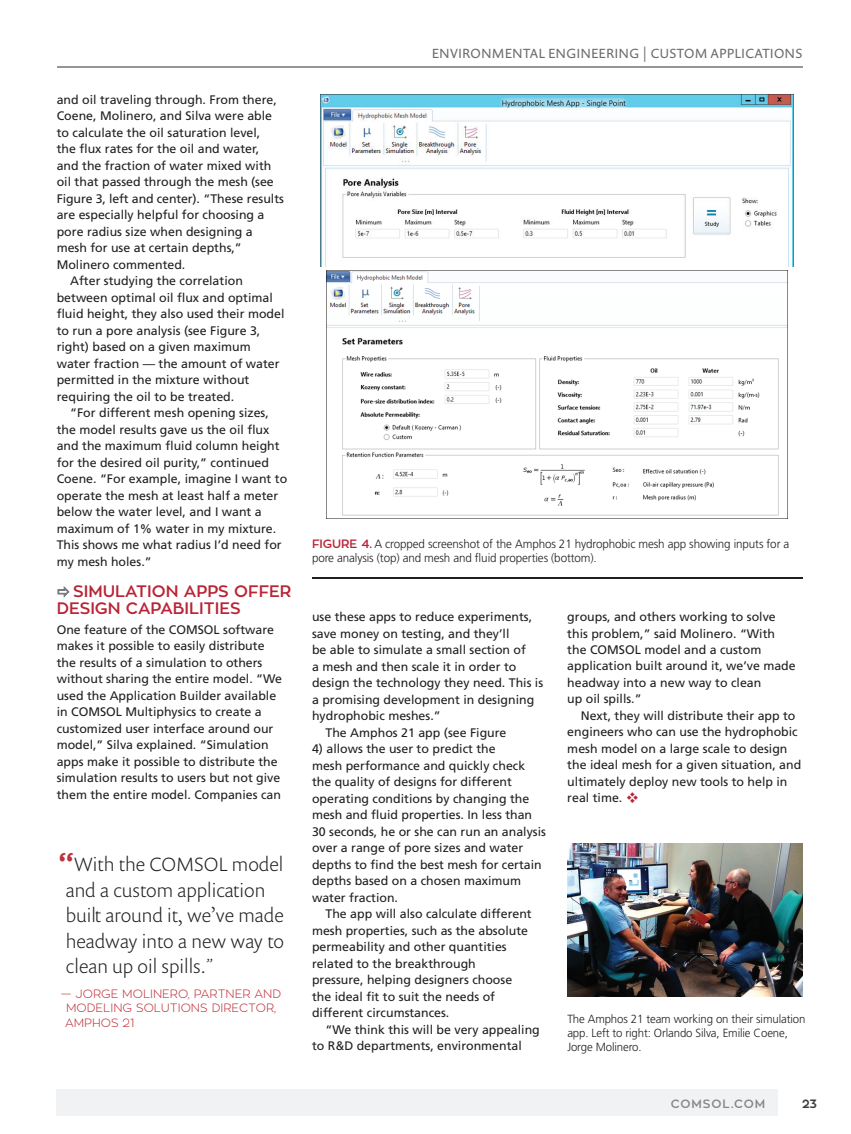
<style>
.page{position:relative;width:851px;height:1134px;background:#fff}
.page>*{position:absolute;margin:0;border:0;box-sizing:border-box;transform-origin:0 0}
.t1{font:300 19.5px/25.5px "Prenton RP Pro";color:#231f20}
.t2{font:600 16.5px/16.5px "Zona Pro";color:#ba2436}
.t3{font:13.5px "Prenton RP Pro";letter-spacing:.01em;color:#6c6d70}
.t4{font:12.3px/16.5px "Frutiger LT Std";color:#231f20}
.t5{font:300 12px/14.4px "Frutiger LT Std";letter-spacing:-.01em;color:#231f20}
.t6{font:300 12px/14.4px "Zona Pro";color:#bd323b}
.t7{font:600 12px "Zona Pro";letter-spacing:.08em;color:#848689}
.t8{font:700 12px "Zona Pro";color:#3e3e3f}
.t9{font:300 11.7px/14.1px "Frutiger LT Std";letter-spacing:-.01em;color:#231f20}
.s1{font-family:"Zona Pro";font-weight:700;font-size:33px;color:#bd323b}
.s2{font-size:18.75px;color:#312f30}
.s3{font-family:"Zona Pro";font-size:20.25px}
.s4{font-family:"Zona Pro";font-weight:600;color:#ba2436}
.s5{color:#ba2436}
</style>
<div class="page">
<div style="left:56px;top:1089px;width:722px;height:27px;background:#f1f2f3"></div>
<hr style="left:57px;top:66px;width:745px;height:2px;background:#939598">
<hr style="left:312px;top:577px;width:490px;height:1px;background:#231f20">
<img style="left:567px;top:844px;width:235px;height:152px">
<img style="left:320px;top:94px;width:473px;height:172px">
<img style="left:326px;top:271px;width:461px;height:248px">
<svg style="left:57px;top:586px;width:13px;height:12px"></svg>
<p class="t4" style="left:57px;top:91px;width:222px">and oil traveling through. From there,</p>
<p class="t4" style="left:57px;top:108px;width:217px">Coene, Molinero, and Silva were able</p>
<p class="t4" style="left:57px;top:124px;width:205px">to calculate the oil saturation level,</p>
<p class="t4" style="left:57px;top:141px;width:204px">the ux rates for the oil and water,</p>
<p class="t4" style="left:57px;top:157px;width:216px">and the fraction of water mixed with</p>
<p class="t4" style="left:57px;top:174px;width:218px">oil that passed through the mesh (see</p>
<p class="t4" style="left:57px;top:190px;width:229px">Figure 3, left and center). “These results</p>
<p class="t4" style="left:57px;top:207px;width:209px">are especially helpful for choosing a</p>
<p class="t4" style="left:57px;top:223px;width:197px">pore radius size when designing a</p>
<p class="t4" style="left:57px;top:240px;width:186px">mesh for use at certain depths,”</p>
<p class="t4" style="left:57px;top:256px;width:130px">Molinero commented.</p>
<p class="t4" style="left:70px;top:273px;width:174px">After studying the correlation</p>
<p class="t4" style="left:57px;top:289px;width:217px">between optimal oil ux and optimal</p>
<p class="t4" style="left:65px;top:306px;width:221px">uid height, they also used their model</p>
<p class="t4" style="left:57px;top:322px;width:205px">to run a pore analysis (see Figure 3,</p>
<p class="t4" style="left:57px;top:339px;width:195px">right) based on a given maximum</p>
<p class="t4" style="left:57px;top:355px;width:224px">water fraction — the amount of water</p>
<p class="t4" style="left:57px;top:372px;width:194px">permitted in the mixture without</p>
<p class="t4" style="left:57px;top:388px;width:179px">requiring the oil to be treated.</p>
<p class="t4" style="left:70px;top:405px;width:200px">“For different mesh opening sizes,</p>
<p class="t4" style="left:57px;top:421px;width:214px">the model results gave us the oil ux</p>
<p class="t4" style="left:57px;top:438px;width:224px">and the maximum uid column height</p>
<p class="t4" style="left:57px;top:454px;width:214px">for the desired oil purity,” continued</p>
<p class="t4" style="left:57px;top:471px;width:232px">Coene. “For example, imagine I want to</p>
<p class="t4" style="left:57px;top:487px;width:223px">operate the mesh at least half a meter</p>
<p class="t4" style="left:57px;top:504px;width:206px">below the water level, and I want a</p>
<p class="t4" style="left:57px;top:520px;width:221px">maximum of 1% water in my mixture.</p>
<p class="t4" style="left:57px;top:537px;width:226px">This shows me what radius I’d need for</p>
<p class="t4" style="left:57px;top:553px;width:96px">my mesh holes.”</p>
<h2 class="t2" style="left:57px;top:583px;width:236px;text-indent:16px">SIMULATION APPS OFFER<br>DESIGN CAPABILITIES</h2>
<p class="t4" style="left:57px;top:621px;width:227px">One feature of the COMSOL software makes it possible to easily distribute the results of a simulation to others without sharing the entire model. “We used the Application Builder available in COMSOL Multiphysics to create a customized user interface around our model,” Silva explained. “Simulation apps make it possible to distribute the simulation results to users but not give them the entire model. Companies can</p>
<h1 class="t1" style="left:66px;top:851px;width:220px;text-indent:-7px"><span class="s1">“</span>With the COMSOL model and a custom application built around it, we’ve made headway into a new way to clean up oil spills<span class="s2">.</span><span class="s3">”</span></h1>
<p class="t6" style="left:65px;top:987px;width:218px;text-indent:-4px">— JORGE MOLINERO, PARTNER AND<br>MODELING SOLUTIONS DIRECTOR,<br>AMPHOS 21</p>
<p class="t3" style="left:431px;top:45px;width:372px">ENVIRONMENTAL ENGINEERING | CUSTOM APPLICATIONS</p>
<p class="t5" style="left:312px;top:537px;width:479px"><span class="s4">FIGURE 4.</span> A cropped screenshot of the Amphos 21 hydrophobic mesh app showing inputs for a pore analysis (top) and mesh and uid properties (bottom).</p>
<p class="t4" style="left:312px;top:609px;width:222px">use these apps to reduce experiments,</p>
<p class="t4" style="left:312px;top:625px;width:199px">save money on testing, and they’ll</p>
<p class="t4" style="left:312px;top:642px;width:215px">be able to simulate a small section of</p>
<p class="t4" style="left:312px;top:658px;width:206px">a mesh and then scale it in order to</p>
<p class="t4" style="left:312px;top:675px;width:233px">design the technology they need. This is</p>
<p class="t4" style="left:312px;top:691px;width:224px">a promising development in designing</p>
<p class="t4" style="left:312px;top:708px;width:130px">hydrophobic meshes.”</p>
<p class="t4" style="left:325px;top:724px;width:182px">The Amphos 21 app (see Figure</p>
<p class="t4" style="left:312px;top:741px;width:235px">4) allows the user to predict the<br>mesh performance and quickly check the quality of designs for different operating conditions by changing the mesh and uid properties. In less than 30 seconds, he or she can run an analysis over a range of pore sizes and water depths to nd the best mesh for certain depths based on a chosen maximum water fraction.</p>
<p class="t4" style="left:312px;top:906px;width:221px;text-indent:13px">The app will also calculate different mesh properties, such as the absolute permeability and other quantities related to the breakthrough<br>pressure, helping designers choose the ideal t to suit the needs of different circumstances.</p>
<p class="t4" style="left:312px;top:1021px;width:229px;text-indent:13px">“We think this will be very appealing to R&amp;D departments, environmental</p>
<p class="t4" style="left:567px;top:609px;width:230px">groups, and others working to solve this problem,” said Molinero. “With the COMSOL model and a custom application built around it, we’ve made headway into a new way to clean<br>up oil spills.”</p>
<p class="t4" style="left:567px;top:708px;width:235px;text-indent:13px">Next, they will distribute their app to engineers who can use the hydrophobic mesh model on a large scale to design the ideal mesh for a given situation, and ultimately deploy new tools to help in real time. <span class="s5">❖</span></p>
<p class="t9" style="left:567px;top:1012px;width:239px">The Amphos 21 team working on their simulation app. Left to right: Orlando Silva, Emilie Coene,<br>Jorge Molinero.</p>
<p class="t7" style="left:670px;top:1096px;width:96px">COMSOL.COM</p>
<p class="t8" style="left:802px;top:1096px;width:16px">23</p>
</div>
